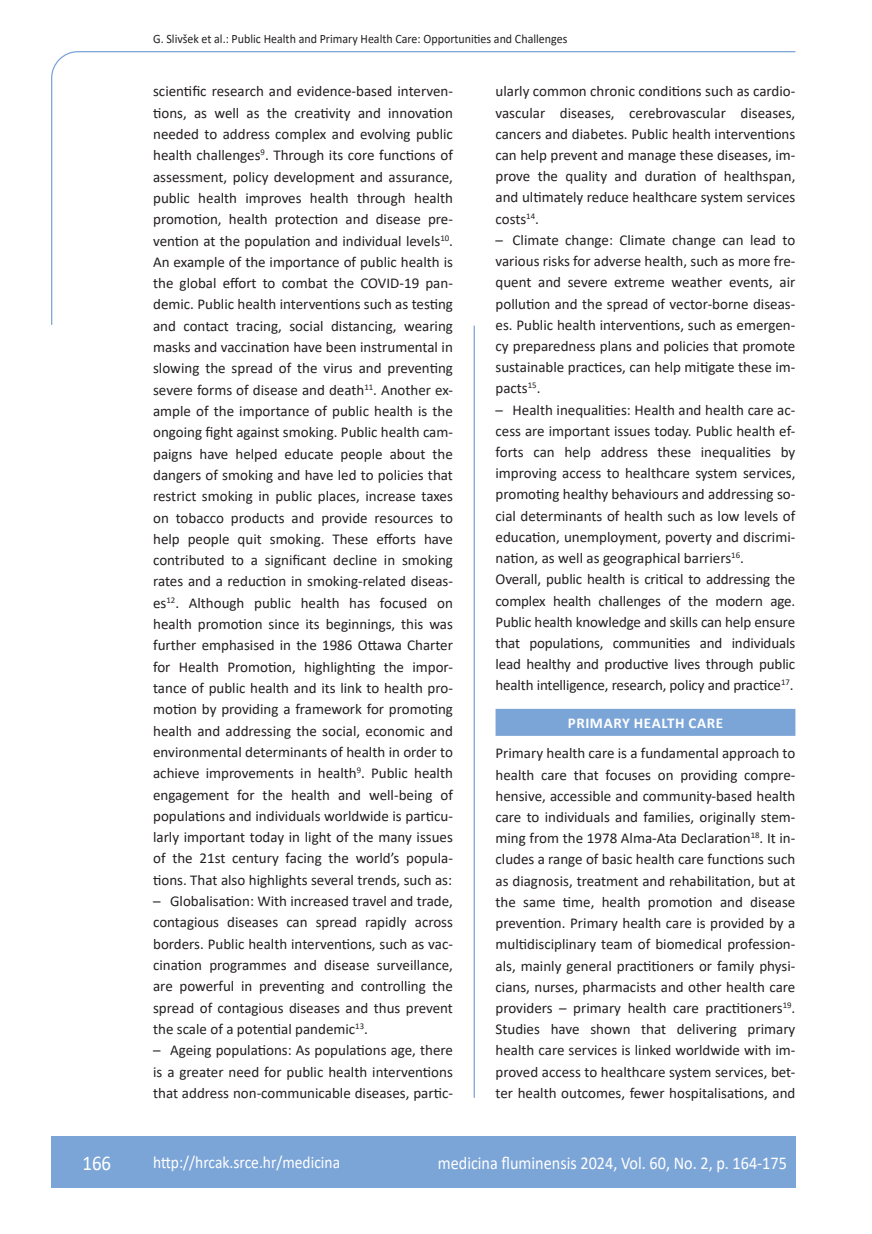
<style>
.page{position:relative;width:872px;height:1234px;background:#fff}
.page>*{position:absolute;margin:0;border:0;box-sizing:border-box;transform-origin:0 0}
.t1{font:21px "Calibri";color:#fff;scale:.9 1}
.t2{font:18px "Calibri";color:#fff;scale:.9 1}
.t3{font:17.25px "Calibri";color:#fff;scale:.9 1}
.osnovni_tekst{font:15px/21.3px "Calibri";color:#231f20;text-align:justify}
.naslov_ruler{font:700 15px "Calibri";letter-spacing:.04em;color:#fff}
.glava{font:12.75px "Calibri";color:#231f20;scale:.94 1}
</style>
<div class="page">
<svg style="left:51px;top:51px;width:745px;height:274px"></svg>
<hr style="left:473px;top:325px;width:2px;height:772px;background:#7ca5d7">
<div style="left:51px;top:1135px;width:744px;height:51px;background:#7ca5d7"></div>
<div style="left:495px;top:708px;width:300px;height:27px;background:#7ca5d7"></div>
<p class="glava" style="left:153px;top:29px;width:442px">G. Slivšek et al.: Public Health and Primary Health Care: Opportunities and Challenges</p>
<p class="osnovni_tekst" style="left:153px;top:80px;width:301px">scientific research and evidence-based interven&shy;tions, as well as the creativity and innovation needed to address complex and evolving public health challenges<sup>9</sup>. Through its core functions of assessment, policy development and assurance, public health improves health through health promotion, health protection and disease pre&shy;vention at the population and individual levels<sup>10</sup>.<br>An example of the importance of public health is the global effort to combat the COVID-19 pan&shy;demic. Public health interventions such as testing and contact tracing, social distancing, wearing masks and vaccination have been instrumental in slowing the spread of the virus and preventing severe forms of disease and death<sup>11</sup>. Another ex&shy;ample of the importance of public health is the ongoing fight against smoking. Public health cam&shy;paigns have helped educate people about the dangers of smoking and have led to policies that restrict smoking in public places, increase taxes on tobacco products and provide resources to help people quit smoking. These efforts have contributed to a significant decline in smoking rates and a reduction in smoking-related diseas&shy;es<sup>12</sup>. Although public health has focused on health promotion since its beginnings, this was further emphasised in the 1986 Ottawa Charter for Health Promotion, highlighting the impor&shy;tance of public health and its link to health pro&shy;motion by providing a framework for promoting health and addressing the social, economic and environmental determinants of health in order to achieve improvements in health<sup>9</sup>. Public health engagement for the health and well-being of populations and individuals worldwide is particu&shy;larly important today in light of the many issues of the 21st century facing the world’s popula&shy;tions. That also highlights several trends, such as:</p>
<p class="osnovni_tekst" style="left:153px;top:889px;width:301px">– Globalisation: With increased travel and trade, contagious diseases can spread rapidly across borders. Public health interventions, such as vac&shy;cination programmes and disease surveillance, are powerful in preventing and controlling the spread of contagious diseases and thus prevent the scale of a potential pandemic<sup>13</sup>.</p>
<p class="osnovni_tekst" style="left:153px;top:1038px;width:301px">– Ageing populations: As populations age, there is a greater need for public health interventions that address non-communicable diseases, partic-</p>
<p class="osnovni_tekst" style="left:495px;top:80px;width:301px">ularly common chronic conditions such as cardio&shy;vascular diseases, cerebrovascular diseases, cancers and diabetes. Public health interventions can help prevent and manage these diseases, im&shy;prove the quality and duration of healthspan, and ultimately reduce healthcare system services costs<sup>14</sup>.</p>
<p class="osnovni_tekst" style="left:495px;top:229px;width:301px">– Climate change: Climate change can lead to various risks for adverse health, such as more fre&shy;quent and severe extreme weather events, air pollution and the spread of vector-borne diseas&shy;es. Public health interventions, such as emergen&shy;cy preparedness plans and policies that promote sustainable practices, can help mitigate these im&shy;pacts<sup>15</sup>.</p>
<p class="osnovni_tekst" style="left:495px;top:398px;width:301px">– Health inequalities: Health and health care ac&shy;cess are important issues today. Public health ef&shy;forts can help address these inequalities by improving access to healthcare system services, promoting healthy behaviours and addressing so&shy;cial determinants of health such as low levels of education, unemployment, poverty and discrimi&shy;nation, as well as geographical barriers<sup>16</sup>.</p>
<p class="osnovni_tekst" style="left:495px;top:568px;width:301px">Overall, public health is critical to addressing the complex health challenges of the modern age.<br>Public health knowledge and skills can help ensure that populations, communities and individuals lead healthy and productive lives through public health intelligence, research, policy and practice<sup>17</sup>.</p>
<p class="naslov_ruler" style="left:568px;top:712px;width:157px">PRIMARY HEALTH CARE</p>
<p class="osnovni_tekst" style="left:495px;top:742px;width:301px">Primary health care is a fundamental approach to health care that focuses on providing compre&shy;hensive, accessible and community-based health care to individuals and families, originally stem&shy;ming from the 1978 Alma-Ata Declaration<sup>18</sup>. It in&shy;cludes a range of basic health care functions such as diagnosis, treatment and rehabilitation, but at the same time, health promotion and disease prevention. Primary health care is provided by a multidisciplinary team of biomedical profession&shy;als, mainly general practitioners or family physi&shy;cians, nurses, pharmacists and other health care providers – primary health care practitioners<sup>19</sup>.<br>Studies have shown that delivering primary health care services is linked worldwide with im&shy;proved access to healthcare system services, bet&shy;ter health outcomes, fewer hospitalisations, and</p>
<p class="t1" style="left:82px;top:1147px;width:33px">166</p>
<p class="t3" style="left:153px;top:1149px;width:209px">http://hrcak.srce.hr/medicina</p>
<p class="t2" style="left:438px;top:1149px;width:389px">medicina fluminensis 2024, Vol. 60, No. 2, p. 164-175</p>
</div>
